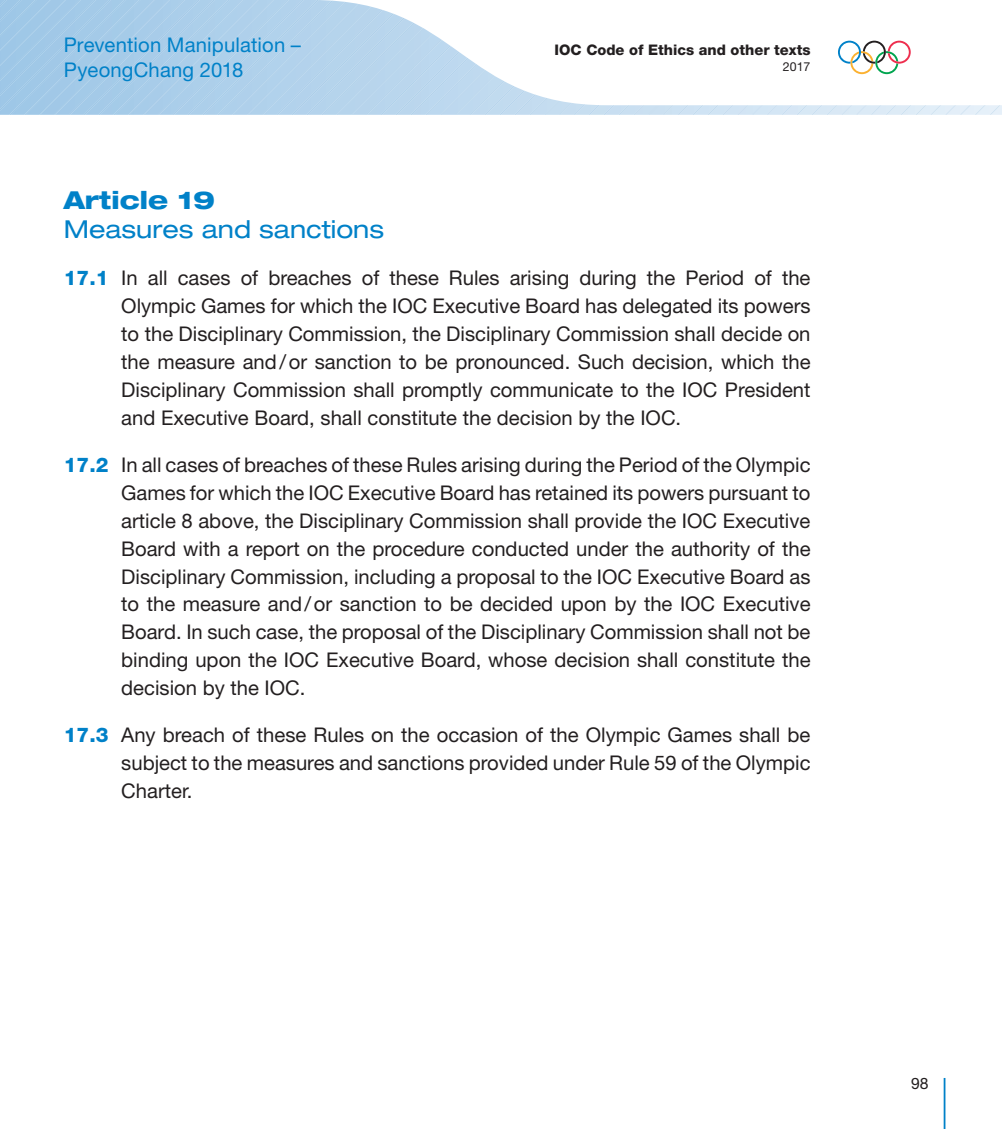
<style>
.page{position:relative;width:1002px;height:1129px;background:#fff}
.page>*{position:absolute;margin:0;border:0;box-sizing:border-box;transform-origin:0 0}
.t1{font:expanded 24.75px "Helvetica Neue LT Std";color:#0081c8}
.t2{font:800 expanded 24.75px "Helvetica Neue LT Std";color:#0081c8}
.t3{font:20.25px/27.9px "Helvetica Neue LT Std";color:#231f20;text-align:justify}
.t4{font:20.25px/24.8px "Helvetica Neue LT Std";letter-spacing:.01em;color:#0081c8}
.t5{font:15.75px "Helvetica Neue LT Std";color:#231f20}
.t6{font:800 14.62px "Helvetica Neue LT Std";color:#231f20}
.t7{font:12.38px "Helvetica Neue LT Std";color:#231f20}
.s1{font-weight:800;color:#0081c8}
</style>
<div class="page">
<hr style="left:943px;top:1078px;width:2px;height:51px;background:#0081c8">
<svg style="left:0;top:0;width:1001px;height:115px"></svg>
<p class="t4" style="left:64px;top:32px;width:239px">Prevention Manipulation –<br>PyeongChang 2018</p>
<p class="t6" style="left:554px;top:41px;width:257px">IOC Code of Ethics and other texts</p>
<p class="t7" style="left:782px;top:59px;width:29px">2017</p>
<p class="t2" style="left:64px;top:184px;width:153px">Article 19</p>
<p class="t1" style="left:64px;top:214px;width:322px">Measures and sanctions</p>
<p class="t3" style="left:121px;top:264px;width:690px;text-indent:-57px"><span class="s1">17.1</span> In all cases of breaches of these Rules arising during the Period of the Olympic Games for which the IOC Executive Board has delegated its powers to the Disciplinary Commission, the Disciplinary Commission shall decide on the measure and/or sanction to be pronounced. Such decision, which the Disciplinary Commission shall promptly communicate to the IOC President and Executive Board, shall constitute the decision by the IOC.</p>
<p class="t3" style="left:121px;top:450px;width:690px;text-indent:-57px"><span class="s1">17.2</span> In all cases of breaches of these Rules arising during the Period of the Olympic Games for which the IOC Executive Board has retained its powers pursuant to article 8 above, the Disciplinary Commission shall provide the IOC Executive Board with a report on the procedure conducted under the authority of the Disciplinary Commission, including a proposal to the IOC Executive Board as to the measure and/or sanction to be decided upon by the IOC Executive Board. In such case, the proposal of the Disciplinary Commission shall not be binding upon the IOC Executive Board, whose decision shall constitute the decision by the IOC.</p>
<p class="t3" style="left:121px;top:721px;width:690px;text-indent:-57px"><span class="s1">17.3</span> Any breach of these Rules on the occasion of the Olympic Games shall be subject to the measures and sanctions provided under Rule 59 of the Olympic Charter.</p>
<p class="t5" style="left:910px;top:1074px;width:19px">98</p>
</div>
